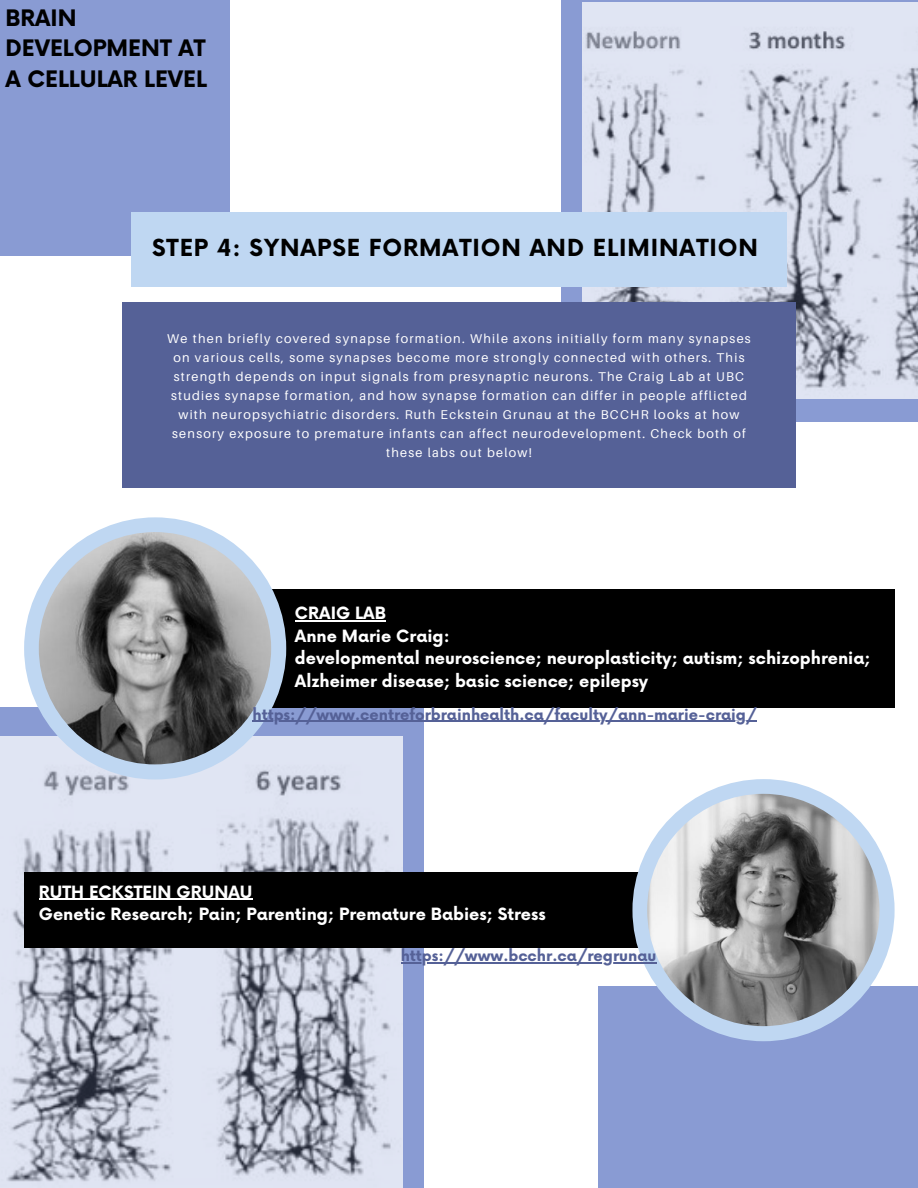
<style>
.page{position:relative;width:918px;height:1188px;background:#fff}
.page>*{position:absolute;margin:0;border:0;box-sizing:border-box;transform-origin:0 0}
.t1{font:700 22.95px "Now";letter-spacing:.04em;color:#000}
.t2{font:700 22.05px/30.3px "Now";color:#000}
.t3{font:700 16.5px/22.5px "Now";color:#fff}
.t4{font:700 15px "Now";color:#556197}
.t5{font:12.75px/19px "Aileron";letter-spacing:.1em;color:#fff;text-align:center}
</style>
<div class="page">
<div style="left:561px;top:0;width:357px;height:421px;background:#899bd3"></div>
<div style="left:0;top:0;width:230px;height:256px;background:#899bd3"></div>
<img style="left:583px;top:2px;width:335px;height:396px">
<div style="left:122px;top:303px;width:674px;height:185px;background:#556197"></div>
<div style="left:131px;top:212px;width:656px;height:75px;background:#bfd7f2"></div>
<div style="left:0;top:707px;width:424px;height:481px;background:#899bd3"></div>
<img style="left:0;top:736px;width:402px;height:451px">
<div style="left:231px;top:589px;width:664px;height:118px;background:#000"></div>
<div style="left:24px;top:517px;width:262px;height:263px;background:#bfd7f2;border-radius:50%"></div>
<img style="left:39px;top:532px;width:232px;height:232px;border-radius:50%">
<hr style="left:295px;top:620px;width:91px;height:2px;background:#fff">
<hr style="left:252px;top:721px;width:505px;height:1px;background:#556197">
<div style="left:598px;top:986px;width:320px;height:202px;background:#899bd3"></div>
<div style="left:24px;top:872px;width:664px;height:75px;background:#000"></div>
<div style="left:632px;top:779px;width:263px;height:262px;background:#bfd7f2;border-radius:50%"></div>
<img style="left:647px;top:794px;width:233px;height:232px;border-radius:50%">
<hr style="left:39px;top:899px;width:213px;height:1px;background:#fff">
<hr style="left:401px;top:962px;width:255px;height:1px;background:#556197">
<h2 class="t2" style="left:5px;top:4px;width:203px">BRAIN<br>DEVELOPMENT AT<br>A CELLULAR LEVEL</h2>
<h1 class="t1" style="left:152px;top:236px;width:607px">STEP 4: SYNAPSE FORMATION AND ELIMINATION</h1>
<p class="t5" style="left:167px;top:329px;width:585px">We then briefly covered synapse formation. While axons initially form many synapses on various cells, some synapses become more strongly connected with others. This strength depends on input signals from presynaptic neurons. The Craig Lab at UBC studies synapse formation, and how synapse formation can differ in people afflicted with neuropsychiatric disorders. Ruth Eckstein Grunau at the BCCHR looks at how sensory exposure to premature infants can affect neurodevelopment. Check both of these labs out below!</p>
<p class="t3" style="left:295px;top:603px;width:577px">CRAIG LAB<br>Anne Marie Craig:<br>developmental neuroscience; neuroplasticity; autism; schizophrenia; Alzheimer disease; basic science; epilepsy</p>
<p class="t4" style="left:252px;top:706px;width:506px">https://www.centreforbrainhealth.ca/faculty/ann-marie-craig/</p>
<p class="t3" style="left:39px;top:882px;width:508px">RUTH ECKSTEIN GRUNAU<br>Genetic Research; Pain; Parenting; Premature Babies; Stress</p>
<p class="t4" style="left:401px;top:948px;width:257px">https://www.bcchr.ca/regrunau</p>
</div>
